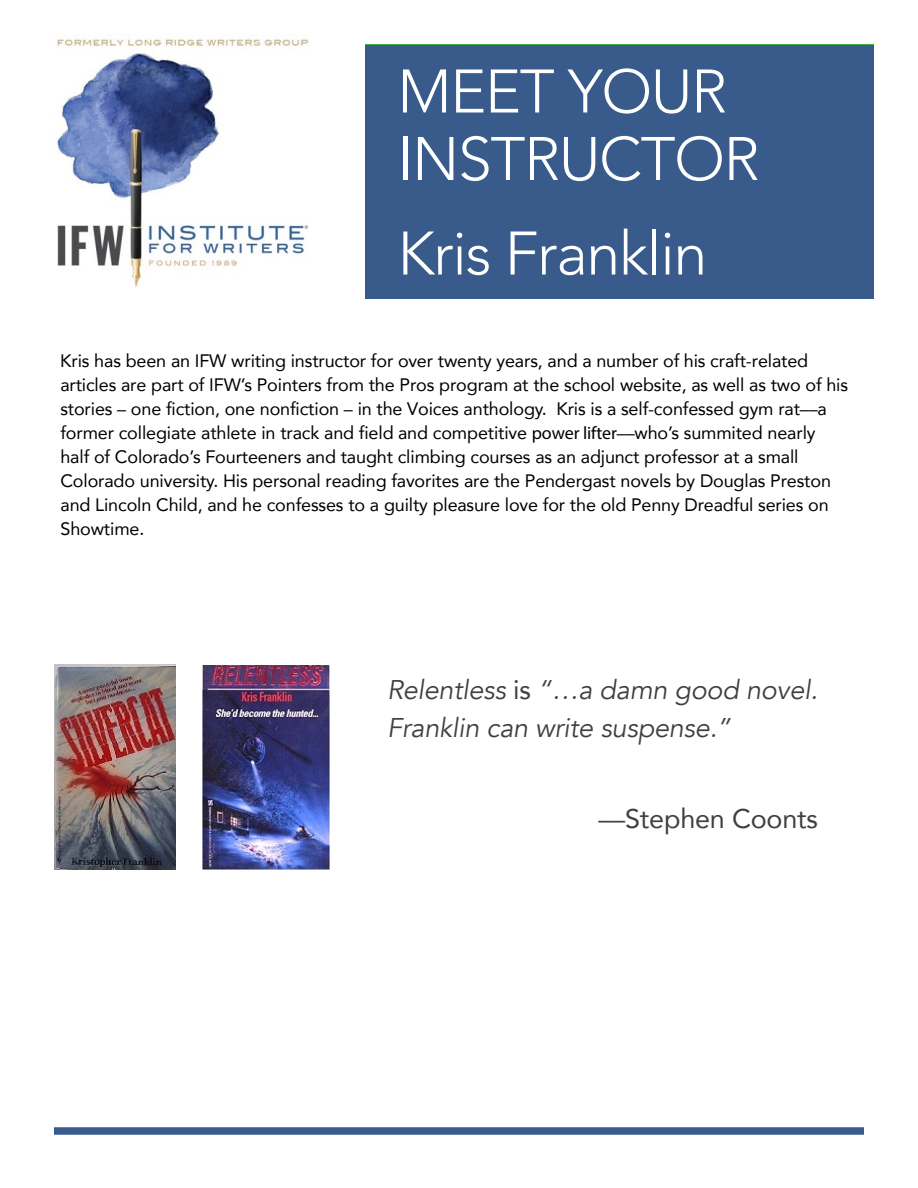
<style>
.page{position:relative;width:918px;height:1188px;background:#fff}
.page>*{position:absolute;margin:0;border:0;box-sizing:border-box;transform-origin:0 0}
.t1{font:300 60.75px/67.5px "Avenir";letter-spacing:-.02em;color:#fff}
.t2{font:italic 27px/37.5px "Avenir";letter-spacing:-.01em;color:#404040}
.t3{font:27px "Avenir";letter-spacing:-.01em;color:#404040}
.t4{font:18px/24px "Avenir";letter-spacing:-.01em;color:#000}
.s1{font-family:"Myriad Pro"}
.s2{font-style:normal}
</style>
<div class="page">
<img style="left:56px;top:35px;width:253px;height:253px">
<div style="left:365px;top:45px;width:508px;height:254px;background:#385b8c"></div>
<img style="left:54px;top:665px;width:122px;height:205px">
<img style="left:203px;top:665px;width:127px;height:205px">
<div style="left:54px;top:1127px;width:810px;height:8px;background:#375b8c"></div>
<p class="t1" style="left:398px;top:58px;width:364px">MEET YOUR<br>INSTRUCTOR</p>
<p class="t1" style="left:398px;top:220px;width:311px">Kris Franklin</p>
<p class="t4" style="left:60px;top:348px;width:789px">Kris has been an IFW writing instructor for over twenty years, and a number of his craft-related articles are part of IFW’s Pointers from the Pros program at the school website, as well as two of his stories – one fiction, one nonfiction – in the Voices anthology. Kris is a self-confessed gym rat––a former collegiate athlete in track and field and competitive <span class="s1">power lifter</span>––who’s summited nearly half of Colorado’s Fourteeners and taught climbing courses as an adjunct professor at a small Colorado university. His personal reading favorites are the Pendergast novels by Douglas Preston and Lincoln Child, and he confesses to a guilty pleasure love for the old Penny Dreadful series on Showtime.</p>
<p class="t2" style="left:387px;top:671px;width:432px">Relentless <span class="s2">is</span> “…a damn good novel.<br>Franklin can write suspense.”</p>
<p class="t3" style="left:599px;top:797px;width:221px">––Stephen Coonts</p>
</div>
